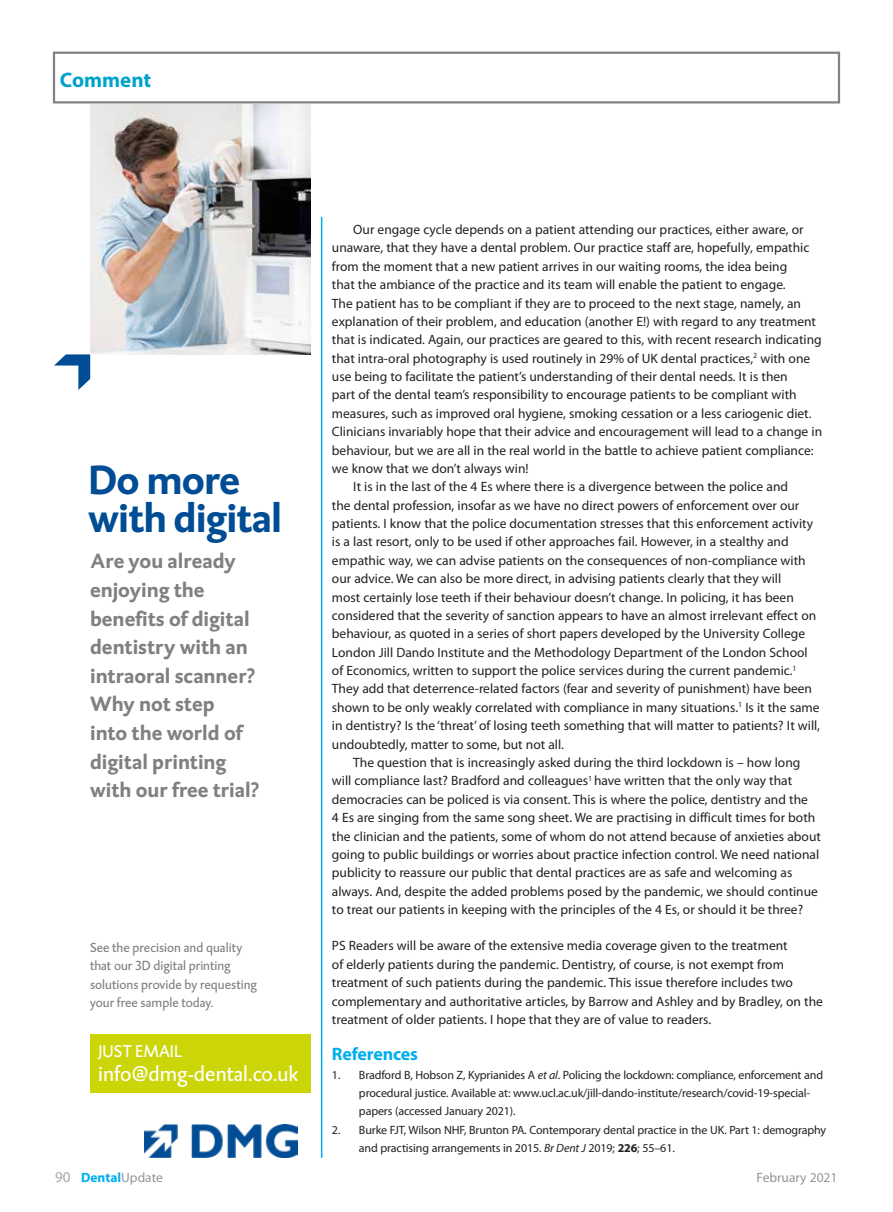
<style>
.page{position:relative;width:893px;height:1212px;background:#fff}
.page>*{position:absolute;margin:0;border:0;box-sizing:border-box;transform-origin:0 0}
.t1{font:700 41.4px/37.7px "DTL Caspari T";letter-spacing:-.02em;color:#004d95}
.t2{font:21.9px "DTL Caspari T";color:#fff}
.t3{font:700 21.15px/28.7px "DTL Caspari T";color:#808080}
.t4{font:700 21px "Myriad Pro";color:#00a4ca}
.ch1_1{font:700 18px "Myriad Pro";letter-spacing:-.01em;color:#00aeef}
.t5{font:17.55px "DTL Caspari T";color:#fff}
.bi{font:13.5px/18.3px "Myriad Pro";color:#231f20}
.bf{font:13.5px/18.5px "Myriad Pro";color:#231f20}
.t6{font:13.5px/18px "DTL Caspari T";color:#808080}
.t7{font:700 13.5px "Myriad Pro";color:#00aeef}
.t8{font:13.5px "Myriad Pro";color:#939598}
.t9{font:12px/18.3px "Myriad Pro";letter-spacing:-.01em;color:#231f20}
.s1{font-style:italic}
.s2{font-weight:700}
.s3{font-weight:400;font-size:15px;color:#a8a9ad}
.s4{font-weight:400;color:#939598}
</style>
<div class="page">
<div style="left:53px;top:52px;width:787px;height:52px;border:2px solid #808285"></div>
<hr style="left:321px;top:217px;width:1px;height:941px;background:#00aeef">
<img style="left:145px;top:1124px;width:152px;height:34px">
<svg style="left:54px;top:354px;width:36px;height:36px"></svg>
<img style="left:90px;top:105px;width:220px;height:249px">
<div style="left:90px;top:1034px;width:220px;height:58px;background:#cbd508"></div>
<h3 class="t4" style="left:60px;top:66px;width:93px">Comment</h3>
<p class="t1" style="left:88px;top:460px;width:196px">Do more with digital</p>
<p class="t3" style="left:90px;top:546px;width:170px">Are you already enjoying the benefits of digital dentistry with an intraoral scanner?<br>Why not step<br>into the world of digital printing with our free trial?</p>
<p class="t6" style="left:90px;top:939px;width:168px">See the precision and quality that our 3D digital printing solutions provide by requesting your free sample today.</p>
<p class="t5" style="left:98px;top:1040px;width:86px">JUST EMAIL</p>
<p class="t2" style="left:98px;top:1060px;width:201px">info@dmg-dental.co.uk</p>
<p class="bi" style="left:332px;top:220px;width:492px;text-indent:21px">Our engage cycle depends on a patient attending our practices, either aware, or unaware, that they have a dental problem. Our practice staff are, hopefully, empathic from the moment that a new patient arrives in our waiting rooms, the idea being<br>that the ambiance of the practice and its team will enable the patient to engage.<br>The patient has to be compliant if they are to proceed to the next stage, namely, an explanation of their problem, and education (another E!) with regard to any treatment that is indicated. Again, our practices are geared to this, with recent research indicating that intra-oral photography is used routinely in 29% of UK dental practices,<sup>2</sup> with one use being to facilitate the patient’s understanding of their dental needs. It is then<br>part of the dental team’s responsibility to encourage patients to be compliant with measures, such as improved oral hygiene, smoking cessation or a less cariogenic diet.<br>Clinicians invariably hope that their advice and encouragement will lead to a change in behaviour, but we are all in the real world in the battle to achieve patient compliance: we know that we don’t always win!</p>
<p class="bi" style="left:332px;top:477px;width:490px;text-indent:21px">It is in the last of the 4 Es where there is a divergence between the police and<br>the dental profession, insofar as we have no direct powers of enforcement over our patients. I know that the police documentation stresses that this enforcement activity is a last resort, only to be used if other approaches fail. However, in a stealthy and empathic way, we can advise patients on the consequences of non-compliance with our advice. We can also be more direct, in advising patients clearly that they will<br>most certainly lose teeth if their behaviour doesn’t change. In policing, it has been considered that the severity of sanction appears to have an almost irrelevant effect on behaviour, as quoted in a series of short papers developed by the University College London Jill Dando Institute and the Methodology Department of the London School of Economics, written to support the police services during the current pandemic.<sup>1<br></sup>They add that deterrence-related factors (fear and severity of punishment) have been shown to be only weakly correlated with compliance in many situations.<sup>1</sup> Is it the same in dentistry? Is the ‘threat’ of losing teeth something that will matter to patients? It will, undoubtedly, matter to some, but not all.</p>
<p class="bi" style="left:332px;top:753px;width:490px;text-indent:21px">The question that is increasingly asked during the third lockdown is – how long will compliance last? Bradford and colleagues<sup>1</sup> have written that the only way that democracies can be policed is via consent. This is where the police, dentistry and the<br>4 Es are singing from the same song sheet. We are practising in difficult times for both the clinician and the patients, some of whom do not attend because of anxieties about going to public buildings or worries about practice infection control. We need national publicity to reassure our public that dental practices are as safe and welcoming as always. And, despite the added problems posed by the pandemic, we should continue to treat our patients in keeping with the principles of the 4 Es, or should it be three?</p>
<p class="bf" style="left:332px;top:936px;width:492px">PS Readers will be aware of the extensive media coverage given to the treatment<br>of elderly patients during the pandemic. Dentistry, of course, is not exempt from treatment of such patients during the pandemic. This issue therefore includes two complementary and authoritative articles, by Barrow and Ashley and by Bradley, on the treatment of older patients. I hope that they are of value to readers.</p>
<p class="ch1_1" style="left:332px;top:1042px;width:88px">References</p>
<p class="t9" style="left:359px;top:1065px;width:466px;text-indent:-27px">1. Bradford B, Hobson Z, Kyprianides A <span class="s1">et al</span>. Policing the lockdown: compliance, enforcement and procedural justice. Available at: www.ucl.ac.uk/jill-dando-institute/research/covid-19-special&shy;papers (accessed January 2021).</p>
<p class="t9" style="left:359px;top:1120px;width:469px;text-indent:-27px">2. Burke FJT, Wilson NHF, Brunton PA. Contemporary dental practice in the UK. Part 1: demography and practising arrangements in 2015. <span class="s1">Br Dent J</span> 2019; <span class="s2">226</span>; 55–61.</p>
<p class="t7" style="left:55px;top:1168px;width:109px"><span class="s3">90</span> Dental<span class="s4">Update</span></p>
<p class="t8" style="left:756px;top:1168px;width:82px">February 2021</p>
</div>
